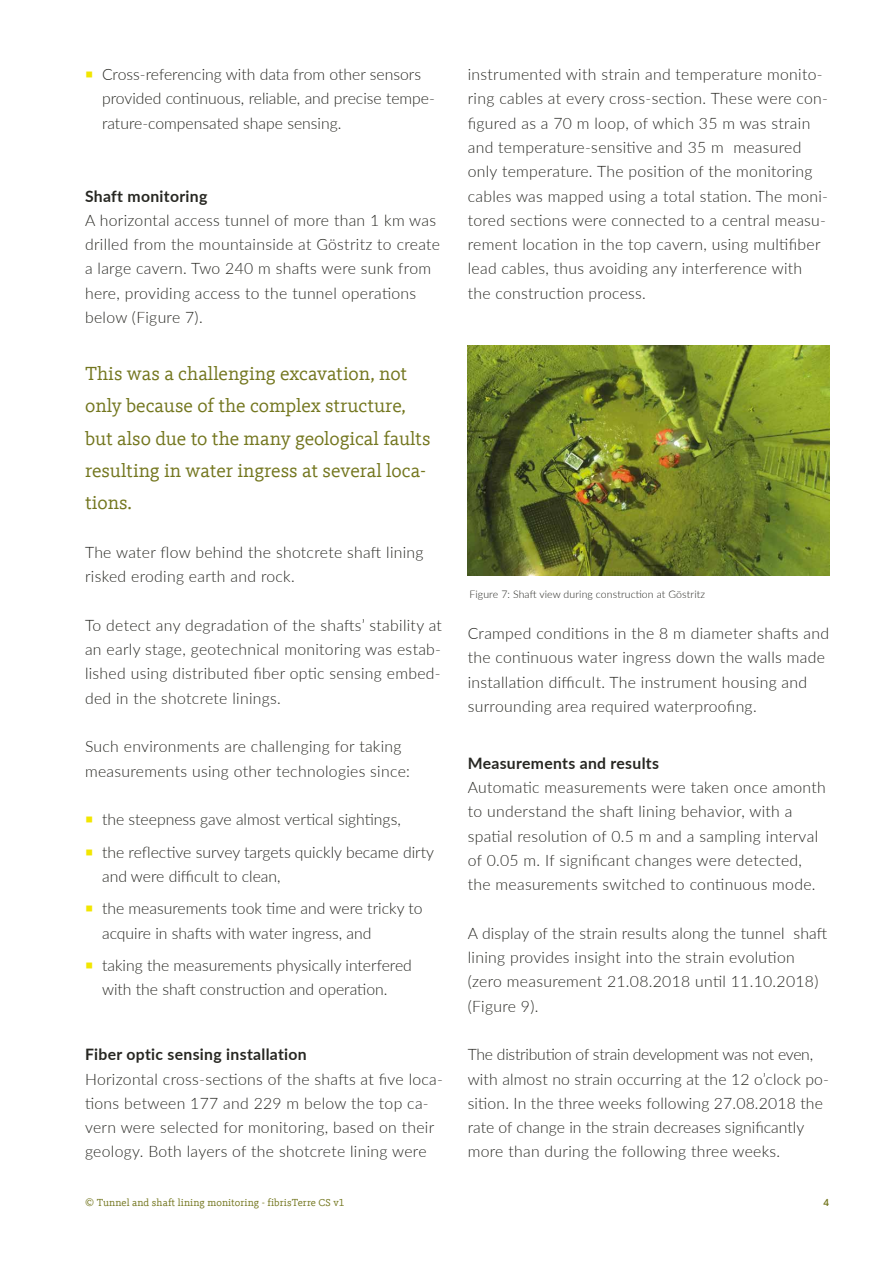
<style>
.page{position:relative;width:893px;height:1263px;background:#fff}
.page>*{position:absolute;margin:0;border:0;box-sizing:border-box;transform-origin:0 0}
.t1{font:19.5px/32.4px "Kievit Slab Offc";color:#73761e}
.t2{font:300 15.75px/24.3px "Lato";letter-spacing:.02em;color:#272722}
.t3{font:300 15.75px/24.3px "Lato";color:#272722}
.t4{font:700 15.75px "Lato";letter-spacing:.02em;color:#272722}
.t5{font:10.5px "Kievit Slab Offc";letter-spacing:.01em;color:#73761e}
.t6{font:300 10.5px "Lato";letter-spacing:.01em;color:#272722}
.t7{font:500 10.5px "Kievit Slab Offc";color:#73761e}
.s1{color:#f2e600}
</style>
<div class="page">
<img style="left:468px;top:345px;width:361px;height:230px">
<p class="t3" style="left:102px;top:62px;width:334px;text-indent:-17px"><span class="s1">○</span> Cross-referencing with data from other sensors provided continuous, reliable, and precise tempe&shy;rature-compensated shape sensing.</p>
<p class="t4" style="left:85px;top:184px;width:124px">Shaft monitoring</p>
<p class="t2" style="left:85px;top:207px;width:357px">A horizontal access tunnel of more than 1 km was drilled from the mountainside at Göstritz to create a large cavern. Two 240 m shafts were sunk from here, providing access to the tunnel operations below (Figure 7).</p>
<p class="t1" style="left:85px;top:357px;width:347px">This was a challenging excavation, not only because of the complex structure, but also due to the many geological faults resulting in water ingress at several loca&shy;tions.</p>
<p class="t2" style="left:85px;top:540px;width:340px">The water flow behind the shotcrete shaft lining risked eroding earth and rock.</p>
<p class="t2" style="left:85px;top:612px;width:358px;text-align:justify">To detect any degradation of the shafts’ stability at an early stage, geotechnical monitoring was estab&shy;lished using distributed fiber optic sensing embed&shy;ded in the shotcrete linings.</p>
<p class="t2" style="left:85px;top:734px;width:326px">Such environments are challenging for taking measurements using other technologies since:</p>
<p class="t3" style="left:85px;top:807px;width:317px"><span class="s1">○</span> the steepness gave almost vertical sightings,</p>
<p class="t3" style="left:102px;top:839px;width:334px;text-indent:-17px"><span class="s1">○</span> the reflective survey targets quickly became dirty and were difficult to clean,</p>
<p class="t3" style="left:102px;top:896px;width:322px;text-indent:-17px"><span class="s1">○</span> the measurements took time and were tricky to acquire in shafts with water ingress, and</p>
<p class="t3" style="left:85px;top:953px;width:328px;text-align:center"><span class="s1">○</span> taking the measurements physically interfered with the shaft construction and operation.</p>
<p class="t4" style="left:85px;top:1043px;width:223px">Fiber optic sensing installation</p>
<p class="t2" style="left:85px;top:1066px;width:360px">Horizontal cross-sections of the shafts at five loca&shy;tions between 177 and 229 m below the top ca&shy;vern were selected for monitoring, based on their geology. Both layers of the shotcrete lining were</p>
<p class="t2" style="left:468px;top:62px;width:362px">instrumented with strain and temperature monito&shy;ring cables at every cross-section. These were con&shy;figured as a 70 m loop, of which 35 m was strain and temperature-sensitive and 35 m measured only temperature. The position of the monitoring cables was mapped using a total station. The moni&shy;tored sections were connected to a central measu&shy;rement location in the top cavern, using multifiber lead cables, thus avoiding any interference with the construction process.</p>
<p class="t6" style="left:469px;top:587px;width:237px">Figure 7: Shaft view during construction at Göstritz</p>
<p class="t2" style="left:468px;top:621px;width:363px">Cramped conditions in the 8 m diameter shafts and the continuous water ingress down the walls made installation difficult. The instrument housing and surrounding area required waterproofing.</p>
<p class="t4" style="left:468px;top:751px;width:193px">Measurements and results</p>
<p class="t2" style="left:468px;top:774px;width:359px">Automatic measurements were taken once amonth to understand the shaft lining behavior, with a spatial resolution of 0.5 m and a sampling interval of 0.05 m. If significant changes were detected, the measurements switched to continuous mode.</p>
<p class="t2" style="left:468px;top:920px;width:361px">A display of the strain results along the tunnel shaft lining provides insight into the strain evolution (zero measurement 21.08.2018 until 11.10.2018) (Figure 9).</p>
<p class="t2" style="left:468px;top:1042px;width:363px">The distribution of strain development was not even, with almost no strain occurring at the 12 o’clock po&shy;sition. In the three weeks following 27.08.2018 the rate of change in the strain decreases significantly more than during the following three weeks.</p>
<p class="t5" style="left:85px;top:1196px;width:261px">© Tunnel and shaft lining monitoring - fibrisTerre CS v1</p>
<p class="t7" style="left:823px;top:1196px;width:7px">4</p>
</div>
